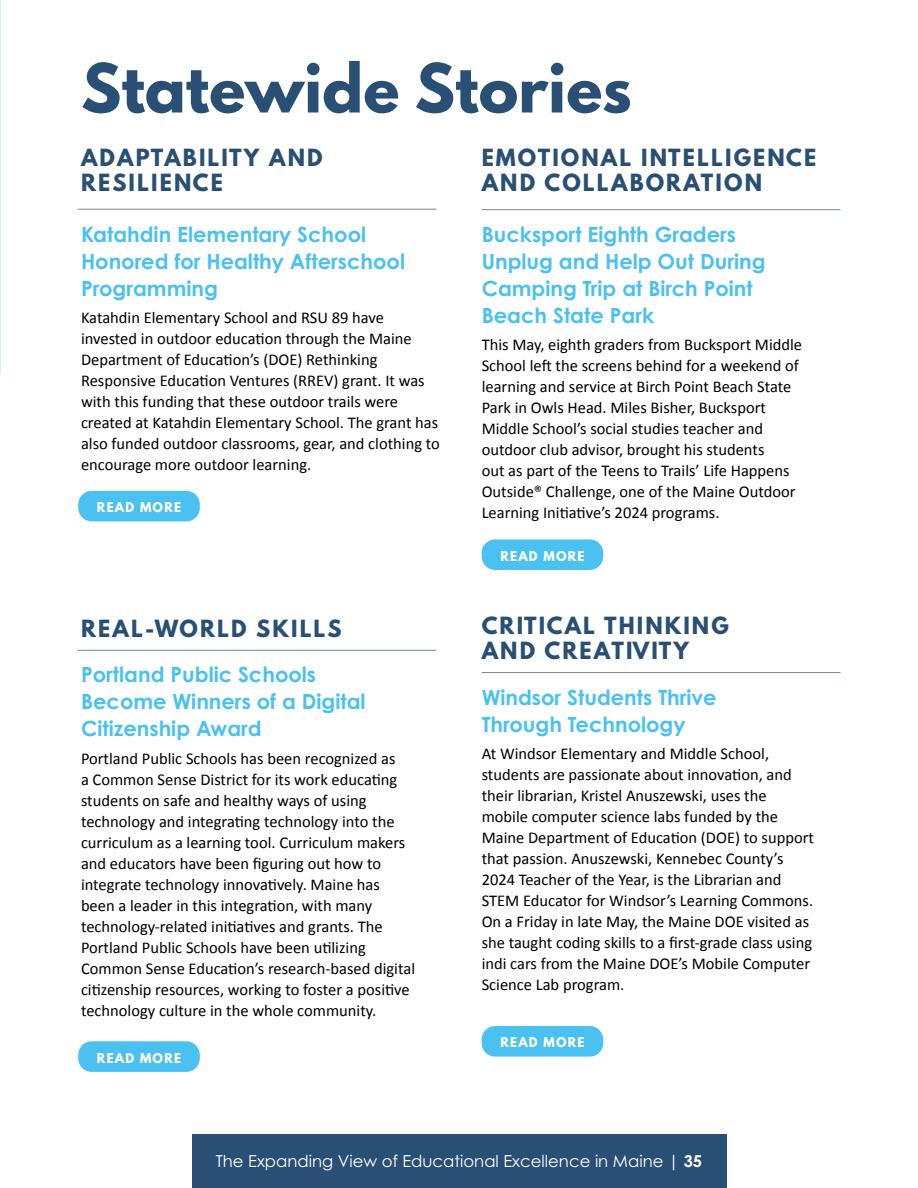
<style>
.page{position:relative;width:918px;height:1188px;background:#fff}
.page>*{position:absolute;margin:0;border:0;box-sizing:border-box;transform-origin:0 0}
.t1{font:700 60px "League Spartan";color:#295074}
.t2{font:700 21px/27px "Century Gothic Pro";color:#4ac1f0}
.t3{font:700 21px/25.2px "League Spartan";letter-spacing:.1em;color:#295074}
.t4{font:16.5px/21px "Calibri";color:#000}
.t5{font:16.5px "Century Gothic Pro";color:#fff}
.t6{font:700 12px "League Spartan";letter-spacing:.1em;color:#fff}
.s1{font-weight:700}
</style>
<div class="page">
<div style="left:192px;top:1134px;width:534px;height:54px;background:#295074"></div>
<hr style="left:77px;top:209px;width:359px;height:1px;background:#6c8ba6">
<hr style="left:77px;top:650px;width:359px;height:1px;background:#6c8ba6">
<hr style="left:482px;top:209px;width:359px;height:1px;background:#6c8ba6">
<hr style="left:482px;top:672px;width:359px;height:1px;background:#6c8ba6">
<div style="left:78px;top:491px;width:122px;height:30px;background:#4ac1f0;border-radius:14px"></div>
<div style="left:78px;top:1041px;width:122px;height:31px;background:#4ac1f0;border-radius:14px"></div>
<div style="left:482px;top:1026px;width:121px;height:31px;background:#4ac1f0;border-radius:14px"></div>
<div style="left:482px;top:539px;width:121px;height:31px;background:#4ac1f0;border-radius:14px"></div>
<h1 class="t1" style="left:81px;top:41px;width:552px">Statewide Stories</h1>
<p class="t3" style="left:81px;top:145px;width:243px">ADAPTABILITY AND<br>RESILIENCE</p>
<p class="t3" style="left:482px;top:145px;width:336px">EMOTIONAL INTELLIGENCE<br>AND COLLABORATION</p>
<p class="t2" style="left:81px;top:220px;width:326px">Katahdin Elementary School<br>Honored for Healthy Afterschool<br>Programming</p>
<p class="t4" style="left:81px;top:307px;width:361px">Katahdin Elementary School and RSU 89 have invested in outdoor education through the Maine Department of Education’s (DOE) Rethinking Responsive Education Ventures (RREV) grant. It was with this funding that these outdoor trails were created at Katahdin Elementary School. The grant has also funded outdoor classrooms, gear, and clothing to encourage more outdoor learning.</p>
<p class="t6" style="left:97px;top:498px;width:86px">READ MORE</p>
<p class="t3" style="left:81px;top:615px;width:262px">REAL-WORLD SKILLS</p>
<p class="t2" style="left:81px;top:660px;width:286px">Portland Public Schools<br>Become Winners of a Digital<br>Citizenship Award</p>
<p class="t4" style="left:81px;top:747px;width:336px">Portland Public Schools has been recognized as<br>a Common Sense District for its work educating students on safe and healthy ways of using technology and integrating technology into the curriculum as a learning tool. Curriculum makers and educators have been figuring out how to integrate technology innovatively. Maine has been a leader in this integration, with many technology-related initiatives and grants. The Portland Public Schools have been utilizing Common Sense Education’s research-based digital citizenship resources, working to foster a positive technology culture in the whole community.</p>
<p class="t6" style="left:97px;top:1048px;width:86px">READ MORE</p>
<p class="t2" style="left:482px;top:220px;width:285px">Bucksport Eighth Graders<br>Unplug and Help Out During<br>Camping Trip at Birch Point<br>Beach State Park</p>
<p class="t4" style="left:482px;top:334px;width:322px">This May, eighth graders from Bucksport Middle School left the screens behind for a weekend of learning and service at Birch Point Beach State Park in Owls Head. Miles Bisher, Bucksport Middle School’s social studies teacher and outdoor club advisor, brought his students<br>out as part of the Teens to Trails’ Life Happens Outside® Challenge, one of the Maine Outdoor Learning Initiative’s 2024 programs.</p>
<p class="t6" style="left:500px;top:546px;width:86px">READ MORE</p>
<p class="t3" style="left:482px;top:612px;width:249px">CRITICAL THINKING<br>AND CREATIVITY</p>
<p class="t2" style="left:482px;top:683px;width:237px">Windsor Students Thrive<br>Through Technology</p>
<p class="t4" style="left:482px;top:743px;width:334px">At Windsor Elementary and Middle School, students are passionate about innovation, and their librarian, Kristel Anuszewski, uses the mobile computer science labs funded by the Maine Department of Education (DOE) to support that passion. Anuszewski, Kennebec County’s 2024 Teacher of the Year, is the Librarian and STEM Educator for Windsor’s Learning Commons.<br>On a Friday in late May, the Maine DOE visited as she taught coding skills to a first-grade class using indi cars from the Maine DOE’s Mobile Computer Science Lab program.</p>
<p class="t6" style="left:500px;top:1033px;width:86px">READ MORE</p>
<p class="t5" style="left:216px;top:1151px;width:488px">The Expanding View of Educational Excellence in Maine | <span class="s1">35</span></p>
</div>
